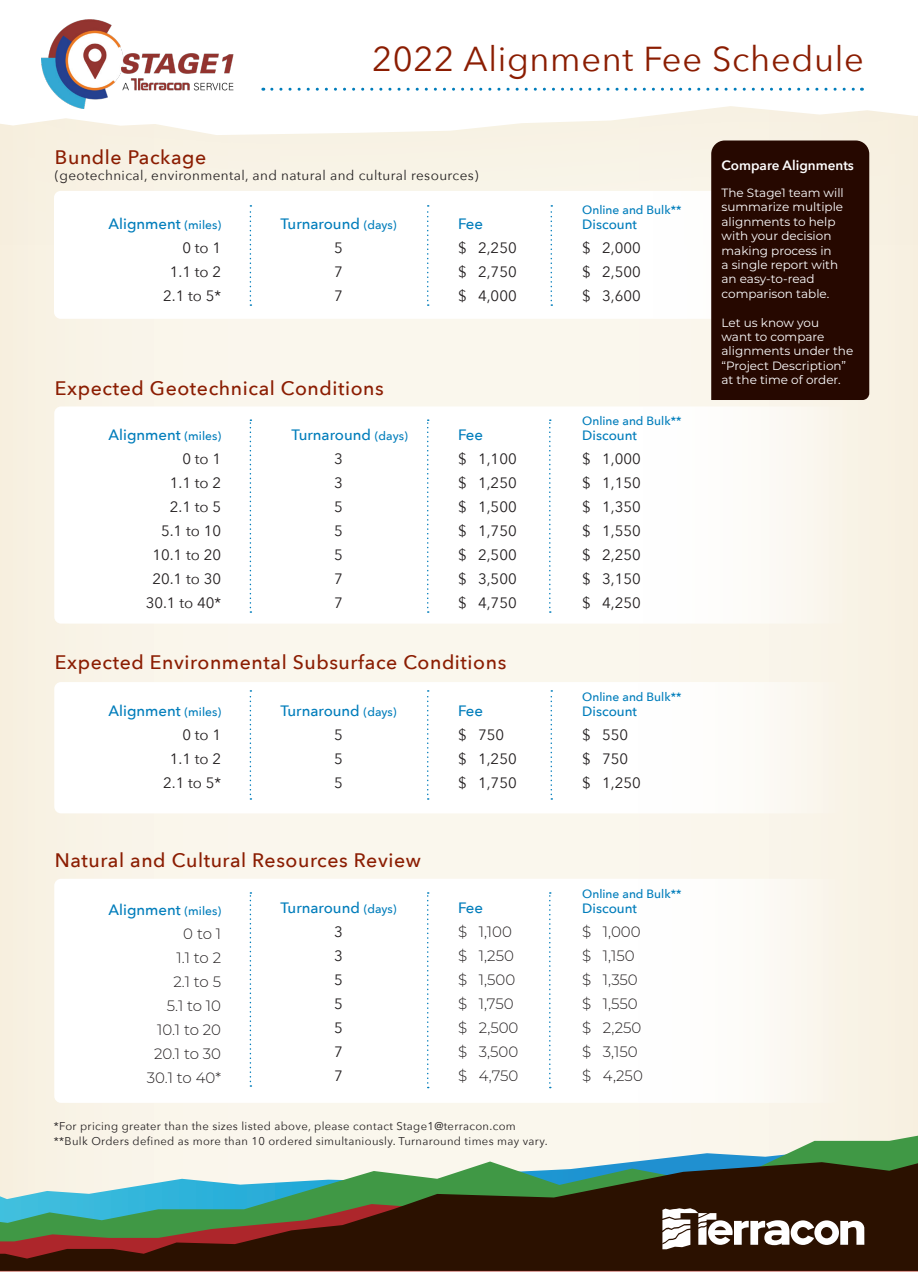
<style>
.page{position:relative;width:918px;height:1272px;background:#fff}
.page>*{position:absolute;margin:0;border:0;box-sizing:border-box;transform-origin:0 0}
.t1{font:34.5px "Avenir Next";letter-spacing:.02em;color:#8b1d02}
.t2{font:500 19.5px "Avenir Next";letter-spacing:.03em;color:#8b1d02}
.t3{font:15px "Avenir Next";color:#231f20}
.t4{font:500 15px "Avenir Next";color:#007dbb}
.t5{font:300 15px "Montserrat";color:#231f20}
.t6{font:13.5px "Avenir Next";letter-spacing:.03em;color:#231f20}
.t7{font:500 13.5px "Avenir Next";color:#007dbb}
.t8{font:600 13.5px "Avenir Next";color:#fff}
.t9{font:12px/14.4px "Montserrat";color:#fff}
.t10{font:500 12px "Avenir Next";color:#007dbb}
.t11{font:11.25px "Avenir Next";letter-spacing:.03em;color:#231f20}
.s1{font-size:12px}
</style>
<div class="page">
<div style="left:0;top:0;width:918px;height:1271px;background:#faf6eb"></div>
<div style="left:54px;top:682px;width:787px;height:131px;background:#fff;border-radius:7px"></div>
<div style="left:54px;top:878px;width:787px;height:224px;background:#fff;border-radius:7px"></div>
<div style="left:54px;top:406px;width:793px;height:217px;background:#fff;border-radius:7px"></div>
<svg style="left:0;top:1135px;width:918px;height:26px"></svg>
<svg style="left:0;top:1161px;width:918px;height:109px;background:#4f5542"></svg>
<div style="left:0;top:0;width:918px;height:244px;background:#f8f2e5"></div>
<svg style="left:0;top:0;width:918px;height:135px;background:#fefdfb"></svg>
<div style="left:54px;top:191px;width:807px;height:128px;background:#fff;border-radius:7px"></div>
<div style="left:711px;top:140px;width:158px;height:260px;background:#260800"></div>
<svg style="left:272px;top:88px;width:590px;height:3px;background:#c1dfee"></svg>
<svg style="left:250px;top:205px;width:1px;height:101px"></svg>
<svg style="left:427px;top:205px;width:2px;height:101px"></svg>
<svg style="left:250px;top:690px;width:1px;height:109px"></svg>
<svg style="left:427px;top:690px;width:2px;height:109px"></svg>
<svg style="left:250px;top:892px;width:1px;height:194px"></svg>
<svg style="left:427px;top:892px;width:2px;height:196px"></svg>
<svg style="left:250px;top:419px;width:1px;height:193px"></svg>
<svg style="left:427px;top:419px;width:2px;height:193px"></svg>
<img style="left:41px;top:20px;width:193px;height:89px">
<svg style="left:551px;top:205px;width:1px;height:101px"></svg>
<svg style="left:549px;top:419px;width:2px;height:193px"></svg>
<svg style="left:551px;top:690px;width:1px;height:109px"></svg>
<svg style="left:549px;top:892px;width:2px;height:196px"></svg>
<svg style="left:662px;top:1207px;width:202px;height:41px;background:#87786f"></svg>
<p class="t1" style="left:372px;top:29px;width:493px">2022 Alignment Fee Schedule</p>
<p class="t2" style="left:55px;top:140px;width:153px">Bundle Package</p>
<p class="t6" style="left:55px;top:164px;width:425px">(geotechnical, environmental, and natural and cultural resources)</p>
<p class="t4" style="left:109px;top:211px;width:114px">Alignment <span class="s1">(miles)</span></p>
<p class="t3" style="left:182px;top:235px;width:40px">0 to 1</p>
<p class="t3" style="left:170px;top:259px;width:53px">1.1 to 2</p>
<p class="t3" style="left:163px;top:283px;width:60px">2.1 to 5*</p>
<p class="t4" style="left:280px;top:211px;width:118px">Turnaround <span class="s1">(days)</span></p>
<p class="t3" style="left:334px;top:235px;width:10px">5</p>
<p class="t3" style="left:334px;top:259px;width:10px">7</p>
<p class="t3" style="left:334px;top:283px;width:10px">7</p>
<p class="t2" style="left:55px;top:371px;width:330px">Expected Geotechnical Conditions</p>
<p class="t4" style="left:109px;top:421px;width:114px">Alignment <span class="s1">(miles)</span></p>
<p class="t3" style="left:182px;top:445px;width:40px">0 to 1</p>
<p class="t3" style="left:170px;top:469px;width:53px">1.1 to 2</p>
<p class="t3" style="left:170px;top:493px;width:53px">2.1 to 5</p>
<p class="t3" style="left:161px;top:517px;width:62px">5.1 to 10</p>
<p class="t3" style="left:152px;top:541px;width:70px">10.1 to 20</p>
<p class="t3" style="left:152px;top:565px;width:70px">20.1 to 30</p>
<p class="t3" style="left:146px;top:589px;width:77px">30.1 to 40*</p>
<p class="t4" style="left:292px;top:421px;width:118px">Turnaround <span class="s1">(days)</span></p>
<p class="t3" style="left:334px;top:445px;width:10px">3</p>
<p class="t3" style="left:334px;top:469px;width:10px">3</p>
<p class="t3" style="left:334px;top:493px;width:10px">5</p>
<p class="t3" style="left:334px;top:517px;width:10px">5</p>
<p class="t3" style="left:334px;top:541px;width:10px">5</p>
<p class="t3" style="left:334px;top:565px;width:10px">7</p>
<p class="t3" style="left:334px;top:589px;width:10px">7</p>
<p class="t4" style="left:458px;top:211px;width:26px">Fee</p>
<p class="t3" style="left:458px;top:235px;width:60px">$ 2,250</p>
<p class="t3" style="left:458px;top:259px;width:60px">$ 2,750</p>
<p class="t3" style="left:458px;top:283px;width:60px">$ 4,000</p>
<p class="t4" style="left:458px;top:421px;width:26px">Fee</p>
<p class="t3" style="left:458px;top:445px;width:60px">$ 1,100</p>
<p class="t3" style="left:458px;top:469px;width:60px">$ 1,250</p>
<p class="t3" style="left:458px;top:493px;width:60px">$ 1,500</p>
<p class="t3" style="left:458px;top:517px;width:60px">$ 1,750</p>
<p class="t3" style="left:458px;top:541px;width:60px">$ 2,500</p>
<p class="t3" style="left:458px;top:565px;width:60px">$ 3,500</p>
<p class="t3" style="left:458px;top:589px;width:60px">$ 4,750</p>
<p class="t2" style="left:55px;top:645px;width:453px">Expected Environmental Subsurface Conditions</p>
<p class="t4" style="left:109px;top:697px;width:114px">Alignment <span class="s1">(miles)</span></p>
<p class="t3" style="left:182px;top:721px;width:40px">0 to 1</p>
<p class="t3" style="left:170px;top:745px;width:53px">1.1 to 2</p>
<p class="t3" style="left:163px;top:769px;width:60px">2.1 to 5*</p>
<p class="t4" style="left:280px;top:697px;width:118px">Turnaround <span class="s1">(days)</span></p>
<p class="t3" style="left:334px;top:721px;width:10px">5</p>
<p class="t3" style="left:334px;top:745px;width:10px">5</p>
<p class="t3" style="left:334px;top:769px;width:10px">5</p>
<p class="t4" style="left:458px;top:697px;width:26px">Fee</p>
<p class="t3" style="left:458px;top:721px;width:48px">$ 750</p>
<p class="t3" style="left:458px;top:745px;width:60px">$ 1,250</p>
<p class="t3" style="left:458px;top:769px;width:60px">$ 1,750</p>
<p class="t2" style="left:55px;top:843px;width:367px">Natural and Cultural Resources Review</p>
<p class="t4" style="left:109px;top:896px;width:114px">Alignment <span class="s1">(miles)</span></p>
<p class="t5" style="left:183px;top:923px;width:39px">0 to 1</p>
<p class="t5" style="left:177px;top:947px;width:46px">1.1 to 2</p>
<p class="t5" style="left:173px;top:971px;width:49px">2.1 to 5</p>
<p class="t5" style="left:167px;top:995px;width:56px">5.1 to 10</p>
<p class="t5" style="left:157px;top:1019px;width:66px">10.1 to 20</p>
<p class="t5" style="left:154px;top:1043px;width:69px">20.1 to 30</p>
<p class="t5" style="left:147px;top:1067px;width:76px">30.1 to 40*</p>
<p class="t11" style="left:54px;top:1115px;width:463px">*For pricing greater than the sizes listed above, please contact Stage1@terracon.com</p>
<p class="t11" style="left:54px;top:1130px;width:495px">**Bulk Orders defined as more than 10 ordered simultaniously. Turnaround times may vary.</p>
<p class="t4" style="left:280px;top:895px;width:118px">Turnaround <span class="s1">(days)</span></p>
<p class="t3" style="left:334px;top:919px;width:10px">3</p>
<p class="t3" style="left:334px;top:943px;width:10px">3</p>
<p class="t3" style="left:334px;top:967px;width:10px">5</p>
<p class="t3" style="left:334px;top:991px;width:10px">5</p>
<p class="t3" style="left:334px;top:1015px;width:10px">5</p>
<p class="t3" style="left:334px;top:1039px;width:10px">7</p>
<p class="t3" style="left:334px;top:1063px;width:10px">7</p>
<p class="t4" style="left:458px;top:895px;width:26px">Fee</p>
<p class="t5" style="left:458px;top:921px;width:55px">$ 1,100</p>
<p class="t5" style="left:458px;top:945px;width:57px">$ 1,250</p>
<p class="t5" style="left:458px;top:969px;width:59px">$ 1,500</p>
<p class="t5" style="left:458px;top:993px;width:57px">$ 1,750</p>
<p class="t5" style="left:458px;top:1017px;width:62px">$ 2,500</p>
<p class="t5" style="left:458px;top:1041px;width:62px">$ 3,500</p>
<p class="t5" style="left:458px;top:1065px;width:62px">$ 4,750</p>
<p class="t10" style="left:582px;top:200px;width:101px">Online and Bulk**</p>
<p class="t7" style="left:582px;top:213px;width:56px">Discount</p>
<p class="t3" style="left:582px;top:235px;width:60px">$ 2,000</p>
<p class="t3" style="left:582px;top:259px;width:60px">$ 2,500</p>
<p class="t3" style="left:582px;top:283px;width:60px">$ 3,600</p>
<p class="t10" style="left:582px;top:410px;width:101px">Online and Bulk**</p>
<p class="t7" style="left:582px;top:423px;width:56px">Discount</p>
<p class="t3" style="left:582px;top:445px;width:60px">$ 1,000</p>
<p class="t3" style="left:582px;top:469px;width:60px">$ 1,150</p>
<p class="t3" style="left:582px;top:493px;width:60px">$ 1,350</p>
<p class="t3" style="left:582px;top:517px;width:60px">$ 1,550</p>
<p class="t3" style="left:582px;top:541px;width:60px">$ 2,250</p>
<p class="t3" style="left:582px;top:565px;width:60px">$ 3,150</p>
<p class="t3" style="left:582px;top:589px;width:60px">$ 4,250</p>
<p class="t10" style="left:582px;top:686px;width:101px">Online and Bulk**</p>
<p class="t7" style="left:582px;top:699px;width:56px">Discount</p>
<p class="t3" style="left:582px;top:721px;width:48px">$ 550</p>
<p class="t3" style="left:582px;top:745px;width:48px">$ 750</p>
<p class="t3" style="left:582px;top:769px;width:60px">$ 1,250</p>
<p class="t10" style="left:582px;top:883px;width:101px">Online and Bulk**</p>
<p class="t7" style="left:582px;top:896px;width:56px">Discount</p>
<p class="t5" style="left:582px;top:921px;width:60px">$ 1,000</p>
<p class="t5" style="left:582px;top:945px;width:54px">$ 1,150</p>
<p class="t5" style="left:582px;top:969px;width:57px">$ 1,350</p>
<p class="t5" style="left:582px;top:993px;width:57px">$ 1,550</p>
<p class="t5" style="left:582px;top:1017px;width:61px">$ 2,250</p>
<p class="t5" style="left:582px;top:1041px;width:57px">$ 3,150</p>
<p class="t5" style="left:582px;top:1065px;width:62px">$ 4,250</p>
<p class="t8" style="left:722px;top:153px;width:134px">Compare Alignments</p>
<p class="t9" style="left:722px;top:185px;width:124px">The Stage1 team will summarize multiple alignments to help with your decision making process in<br>a single report with an easy-to-read comparison table.</p>
<p class="t9" style="left:722px;top:314px;width:133px">Let us know you<br>want to compare alignments under the “Project Description” at the time of order.</p>
</div>
